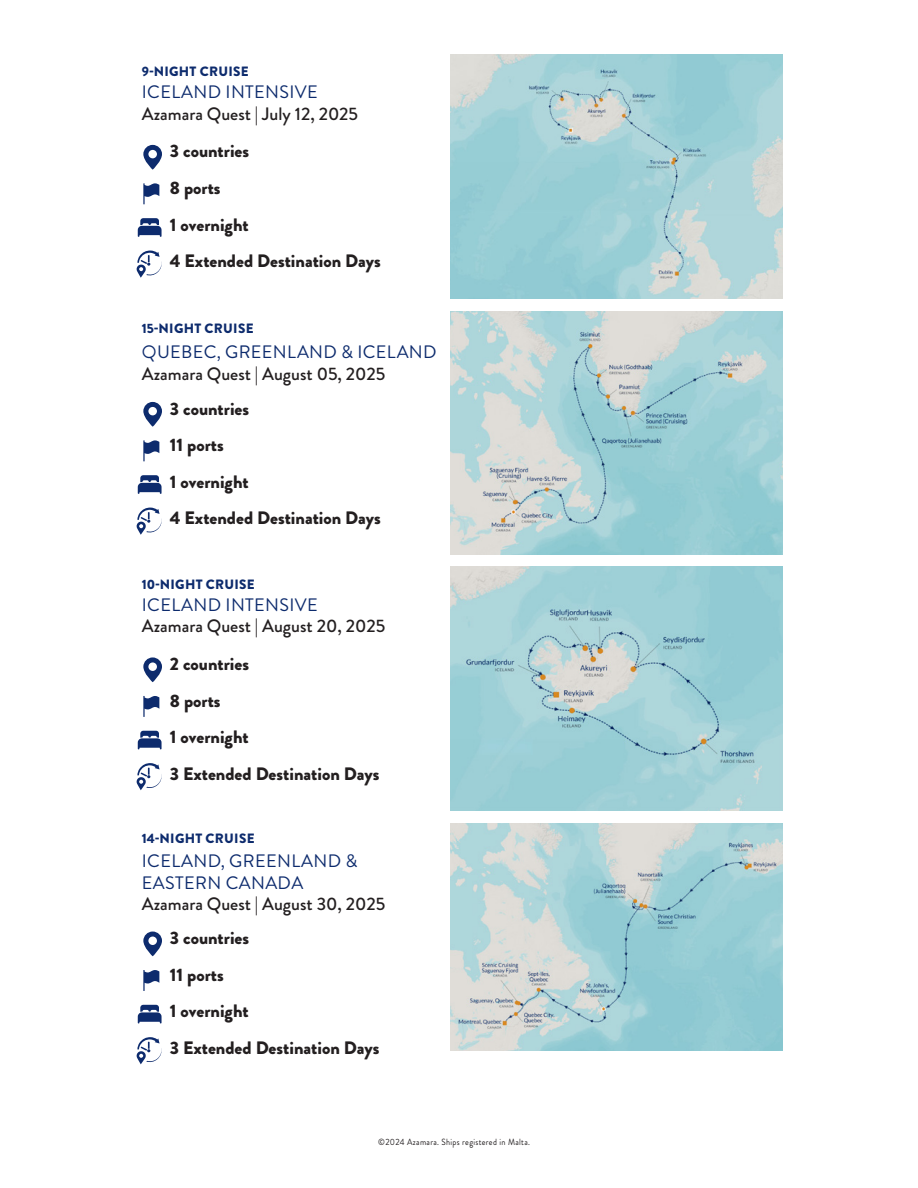
<style>
.page{position:relative;width:918px;height:1188px;background:#fff}
.page>*{position:absolute;margin:0;border:0;box-sizing:border-box;transform-origin:0 0}
.t1{font:900 18px "Brandon Grotesque";color:#231f20}
.t2{font:500 18px/21.6px "Brandon Grotesque";color:#231f20}
.t3{font:18px/21.6px "Brandon Grotesque";letter-spacing:.02em;color:#0d2b6d}
.t4{font:900 13.5px "Brandon Grotesque";letter-spacing:.02em;color:#0d2b6d}
.t5{font:9px "Brandon Grotesque";letter-spacing:.04em;color:#231f20;scale:.91 1}
.s1{font-weight:400;color:#0d2b6d}
.s2{font-weight:500;color:#231f20}
</style>
<div class="page">
<svg style="left:137px;top:251px;width:25px;height:27px"></svg>
<svg style="left:143px;top:183px;width:16px;height:21px"></svg>
<svg style="left:138px;top:218px;width:24px;height:19px"></svg>
<svg style="left:143px;top:145px;width:19px;height:25px"></svg>
<img style="left:451px;top:54px;width:331px;height:244px">
<svg style="left:137px;top:508px;width:25px;height:27px"></svg>
<svg style="left:143px;top:440px;width:16px;height:21px"></svg>
<svg style="left:138px;top:475px;width:24px;height:19px"></svg>
<svg style="left:143px;top:402px;width:19px;height:25px"></svg>
<img style="left:451px;top:311px;width:331px;height:244px">
<svg style="left:137px;top:763px;width:25px;height:27px"></svg>
<svg style="left:143px;top:696px;width:16px;height:21px"></svg>
<svg style="left:138px;top:731px;width:24px;height:18px"></svg>
<svg style="left:143px;top:657px;width:19px;height:25px"></svg>
<img style="left:451px;top:567px;width:331px;height:244px">
<svg style="left:137px;top:1037px;width:25px;height:27px"></svg>
<svg style="left:143px;top:970px;width:16px;height:21px"></svg>
<svg style="left:138px;top:1005px;width:24px;height:18px"></svg>
<svg style="left:143px;top:932px;width:19px;height:24px"></svg>
<img style="left:451px;top:824px;width:331px;height:227px">
<p class="t4" style="left:142px;top:62px;width:108px">9-NIGHT CRUISE</p>
<p class="t2" style="left:142px;top:81px;width:218px"><span class="s1">ICELAND INTENSIVE<br></span>Azamara Quest | July 12, 2025</p>
<p class="t1" style="left:170px;top:139px;width:81px">3 countries</p>
<p class="t1" style="left:170px;top:175px;width:52px">8 ports</p>
<p class="t1" style="left:170px;top:212px;width:80px">1 overnight</p>
<p class="t1" style="left:170px;top:248px;width:213px">4 Extended Destination Days</p>
<p class="t4" style="left:142px;top:319px;width:113px">15-NIGHT CRUISE</p>
<p class="t2" style="left:142px;top:341px;width:296px"><span class="s1">QUEBEC, GREENLAND &amp; ICELAND<br></span>Azamara Quest | August 05, 2025</p>
<p class="t1" style="left:170px;top:396px;width:81px">3 countries</p>
<p class="t1" style="left:170px;top:432px;width:56px">11 ports</p>
<p class="t1" style="left:170px;top:469px;width:80px">1 overnight</p>
<p class="t1" style="left:170px;top:505px;width:213px">4 Extended Destination Days</p>
<p class="t4" style="left:142px;top:575px;width:115px">10-NIGHT CRUISE</p>
<p class="t2" style="left:142px;top:594px;width:245px"><span class="s1">ICELAND INTENSIVE<br></span>Azamara Quest | August 20, 2025</p>
<p class="t1" style="left:170px;top:651px;width:81px">2 countries</p>
<p class="t1" style="left:170px;top:688px;width:52px">8 ports</p>
<p class="t1" style="left:170px;top:724px;width:80px">1 overnight</p>
<p class="t1" style="left:170px;top:761px;width:211px">3 Extended Destination Days</p>
<p class="t4" style="left:142px;top:828px;width:114px">14-NIGHT CRUISE</p>
<p class="t3" style="left:142px;top:851px;width:245px">ICELAND, GREENLAND &amp;<br>EASTERN CANADA<br><span class="s2">Azamara Quest | August 30, 2025</span></p>
<p class="t1" style="left:170px;top:925px;width:81px">3 countries</p>
<p class="t1" style="left:170px;top:962px;width:56px">11 ports</p>
<p class="t1" style="left:170px;top:998px;width:80px">1 overnight</p>
<p class="t1" style="left:170px;top:1035px;width:211px">3 Extended Destination Days</p>
<p class="t5" style="left:378px;top:1136px;width:168px">©2024 Azamara. Ships registered in Malta.</p>
</div>
